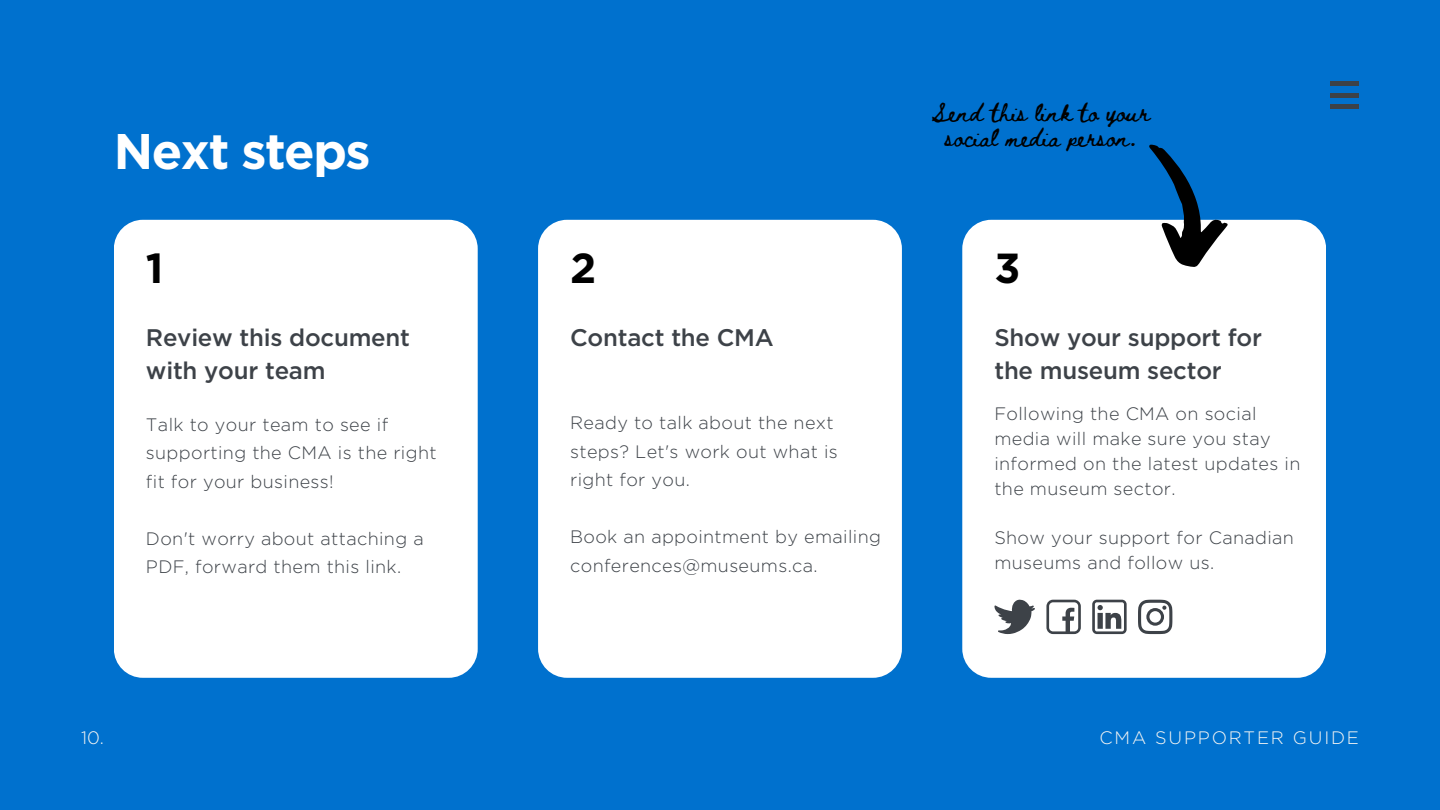
<style>
.page{position:relative;width:1440px;height:810px;background:#0071ce}
.page>*{position:absolute;margin:0;border:0;box-sizing:border-box;transform-origin:0 0}
.t1{font:700 50px "Gotham";letter-spacing:-.03em;color:#fff}
.t2{font:700 42px "Gotham";color:#000}
.t3{font:500 24px/33px "Gotham";letter-spacing:-.01em;color:#3d4248}
.t4{font:300 18px/28.5px "Gotham";letter-spacing:.02em;color:#3d4248}
.t5{font:18px/24.8px "Beth Ellen";color:#000;text-align:center}
.t6{font:300 18px "Gotham";letter-spacing:.1em;color:#f7f6f4}
</style>
<div class="page">
<hr style="left:1331px;top:81px;width:28px;height:4px;background:#3d4248">
<hr style="left:1331px;top:93px;width:28px;height:4px;background:#3d4248">
<hr style="left:1331px;top:105px;width:28px;height:4px;background:#3d4248">
<div style="left:114px;top:220px;width:363px;height:458px;background:#fff;border-radius:29px"></div>
<div style="left:538px;top:220px;width:364px;height:458px;background:#fff;border-radius:29px"></div>
<div style="left:962px;top:220px;width:364px;height:458px;background:#fff;border-radius:29px"></div>
<svg style="left:1148px;top:144px;width:81px;height:123px"></svg>
<svg style="left:1046px;top:600px;width:35px;height:34px"></svg>
<svg style="left:1092px;top:600px;width:35px;height:34px"></svg>
<svg style="left:1138px;top:600px;width:34px;height:34px"></svg>
<svg style="left:994px;top:600px;width:41px;height:34px"></svg>
<h1 class="t1" style="left:114px;top:129px;width:258px">Next steps</h1>
<p class="t5" style="left:932px;top:102px;width:220px">Send this link to your social media person.</p>
<h2 class="t2" style="left:146px;top:249px;width:19px">1</h2>
<h2 class="t2" style="left:570px;top:249px;width:28px">2</h2>
<h2 class="t2" style="left:994px;top:249px;width:28px">3</h2>
<h3 class="t3" style="left:146px;top:322px;width:266px">Review this document with your team</h3>
<p class="t4" style="left:146px;top:411px;width:292px">Talk to your team to see if supporting the CMA is the right fit for your business!</p>
<p class="t4" style="left:146px;top:525px;width:279px">Don't worry about attaching a<br>PDF, forward them this link.</p>
<h3 class="t3" style="left:570px;top:322px;width:205px">Contact the CMA</h3>
<p class="t4" style="left:570px;top:410px;width:269px">Ready to talk about the next steps? Let's work out what is right for you.</p>
<p class="t4" style="left:570px;top:524px;width:312px">Book an appointment by emailing conferences@museums.ca.</p>
<h3 class="t3" style="left:994px;top:322px;width:269px">Show your support for the museum sector</h3>
<p class="t4" style="left:994px;top:403px;width:308px;line-height:24.8px">Following the CMA on social media will make sure you stay informed on the latest updates in the museum sector.</p>
<p class="t4" style="left:994px;top:526px;width:301px;line-height:24.8px">Show your support for Canadian museums and follow us.</p>
<p class="t6" style="left:81px;top:730px;width:24px">10.</p>
<p class="t6" style="left:1100px;top:730px;width:261px">CMA SUPPORTER GUIDE</p>
</div>
